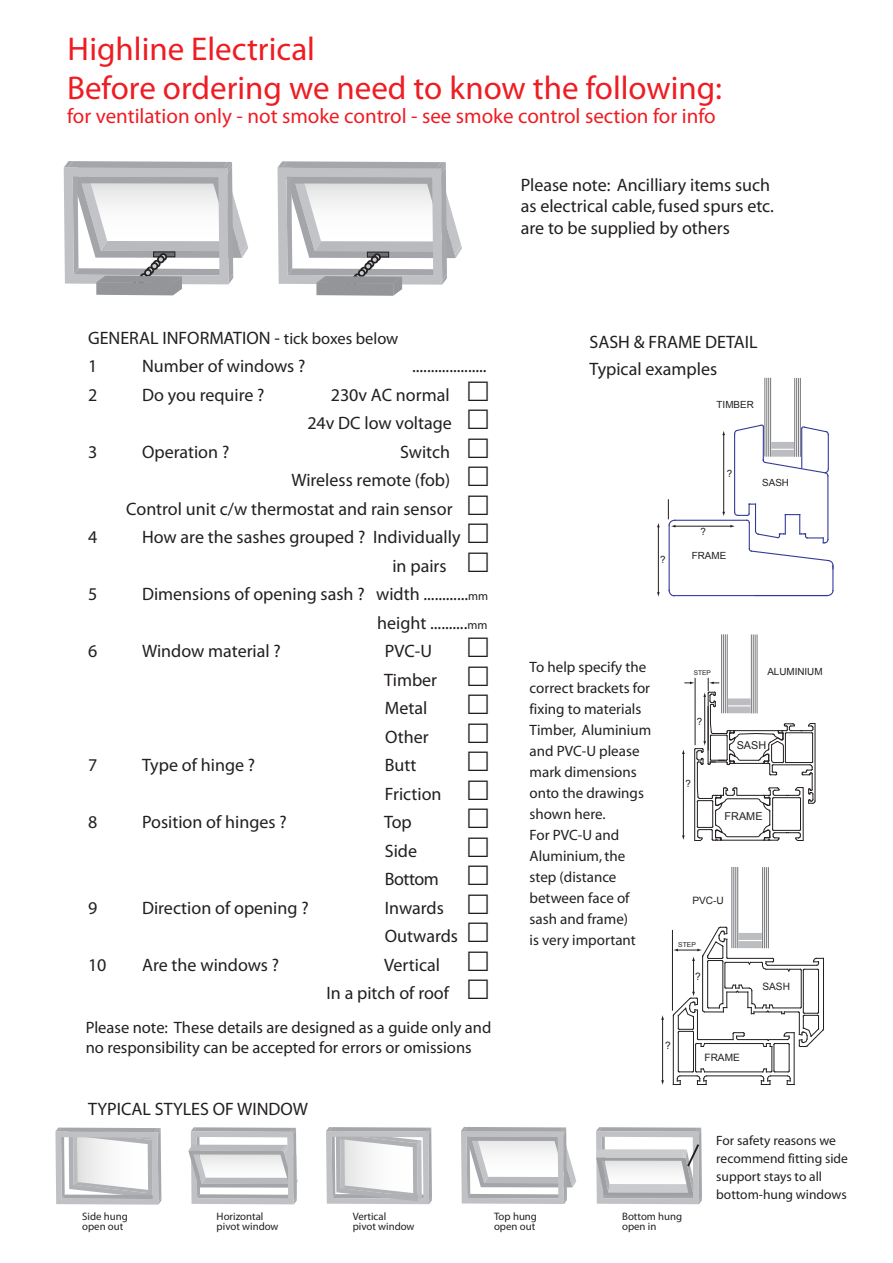
<style>
.page{position:relative;width:893px;height:1263px;background:#fff}
.page>*{position:absolute;margin:0;border:0;box-sizing:border-box;transform-origin:0 0}
.t1{font:33px "Myriad Pro";color:#ee1d23}
.t2{font:21px "Myriad Pro";color:#ee1d23}
.t3{font:18px/28.5px "Myriad Pro";color:#231f20}
.t4{font:18px/21.6px "Myriad";color:#231f20}
.t5{font:18px/28.5px "Myriad Pro";letter-spacing:-.025em;color:#231f20}
.t6{font:16.5px/19.8px "Myriad";color:#231f20}
.t7{font:15px/21px "Myriad";color:#231f20}
.t8{font:13.5px/18px "Myriad";color:#231f20}
.t9{font:10.8px/9.9px "Myriad Pro";color:#231f20}
.t10{font:10.8px "Arial";color:#231f20}
.t11{font:10.2px "Arial";color:#231f20}
.t12{font:9.9px "Arial";color:#231f20}
.t13{font:6.75px "Arial";color:#231f20}
.t14{font:6.6px "Arial";color:#231f20}
.s1{font-size:16.5px}
.s2{font-size:12px}
</style>
<div class="page">
<svg style="left:461px;top:1127px;width:115px;height:77px"></svg>
<svg style="left:188px;top:1127px;width:110px;height:77px"></svg>
<svg style="left:55px;top:1127px;width:106px;height:77px"></svg>
<svg style="left:326px;top:1127px;width:106px;height:77px"></svg>
<svg style="left:596px;top:1127px;width:106px;height:77px"></svg>
<svg style="left:661px;top:1015px;width:3px;height:70px"></svg>
<svg style="left:672px;top:867px;width:152px;height:218px"></svg>
<div style="left:738px;top:941px;width:24px;height:7px;background:#bcbdc0"></div>
<div style="left:738px;top:933px;width:24px;height:7px;background:#bcbdc0"></div>
<svg style="left:64px;top:161px;width:184px;height:134px"></svg>
<svg style="left:277px;top:161px;width:185px;height:135px"></svg>
<svg style="left:657px;top:523px;width:3px;height:74px"></svg>
<svg style="left:682px;top:634px;width:134px;height:207px"></svg>
<svg style="left:668px;top:377px;width:166px;height:220px"></svg>
<h1 class="t1" style="left:68px;top:31px;width:249px">Highline Electrical</h1>
<h1 class="t1" style="left:67px;top:70px;width:656px">Before ordering we need to know the following:</h1>
<p class="t2" style="left:67px;top:105px;width:650px">for ventilation only - not smoke control - see smoke control section for info</p>
<p class="t4" style="left:521px;top:175px;width:255px">Please note: Ancilliary items such as electrical cable, fused spurs etc. are to be supplied by others</p>
<p class="t3" style="left:88px;top:324px;width:312px">GENERAL INFORMATION - <span class="s1">tick boxes below<br></span>1</p>
<p class="t3" style="left:142px;top:352px;width:165px">Number of windows ?</p>
<p class="t3" style="left:412px;top:352px;width:76px">....................</p>
<p class="t3" style="left:88px;top:381px;width:11px">2</p>
<p class="t3" style="left:142px;top:381px;width:124px">Do you require ?</p>
<p class="t3" style="left:307px;top:381px;width:146px;text-align:right">230v AC normal<br>24v DC low voltage</p>
<p class="t3" style="left:88px;top:438px;width:11px">3</p>
<p class="t3" style="left:142px;top:438px;width:89px">Operation ?</p>
<p class="t3" style="left:126px;top:438px;width:328px;text-align:right">Switch<br>Wireless remote (fob)<br>Control unit c/w thermostat and rain sensor</p>
<p class="t3" style="left:88px;top:523px;width:11px">4</p>
<p class="t3" style="left:392px;top:523px;width:70px;text-indent:-250px">How are the sashes grouped ? Individually in pairs</p>
<p class="t3" style="left:88px;top:580px;width:11px">5</p>
<p class="t3" style="left:142px;top:580px;width:348px;text-align:right">Dimensions of opening sash ? width ............<span class="s2">mm </span>height ..........<span class="s2">mm</span></p>
<p class="t3" style="left:88px;top:637px;width:11px">6</p>
<p class="t3" style="left:142px;top:637px;width:140px">Window material ?</p>
<p class="t3" style="left:384px;top:637px;width:55px">PVC-U<br>Timber<br>Metal<br>Other</p>
<p class="t3" style="left:88px;top:751px;width:11px">7</p>
<p class="t3" style="left:142px;top:751px;width:115px">Type of hinge ?</p>
<p class="t3" style="left:385px;top:751px;width:58px">Butt<br>Friction</p>
<p class="t3" style="left:88px;top:808px;width:11px">8</p>
<p class="t3" style="left:142px;top:808px;width:146px">Position of hinges ?</p>
<p class="t5" style="left:384px;top:808px;width:56px">Top<br>Side<br>Bottom</p>
<p class="t3" style="left:88px;top:894px;width:11px">9</p>
<p class="t3" style="left:142px;top:894px;width:168px">Direction of opening ?</p>
<p class="t3" style="left:385px;top:894px;width:75px">Inwards<br>Outwards</p>
<p class="t3" style="left:88px;top:951px;width:20px">10</p>
<p class="t3" style="left:142px;top:951px;width:139px">Are the windows ?</p>
<p class="t3" style="left:326px;top:951px;width:124px;text-indent:58px">Vertical<br>In a pitch of roof</p>
<p class="t6" style="left:86px;top:1018px;width:407px">Please note: These details are designed as a guide only and no responsibility can be accepted for errors or omissions</p>
<p class="t3" style="left:88px;top:1095px;width:222px">TYPICAL STYLES OF WINDOW</p>
<p class="t3" style="left:589px;top:329px;width:170px;line-height:27px">SASH &amp; FRAME DETAIL<br>Typical examples</p>
<p class="t12" style="left:717px;top:398px;width:39px">TIMBER</p>
<p class="t12" style="left:660px;top:553px;width:7px">?</p>
<p class="t12" style="left:700px;top:525px;width:7px">?</p>
<p class="t12" style="left:727px;top:467px;width:7px">?</p>
<p class="t12" style="left:692px;top:549px;width:36px">FRAME</p>
<p class="t12" style="left:762px;top:476px;width:28px">SASH</p>
<p class="t7" style="left:530px;top:657px;width:118px">To help specify the</p>
<p class="t14" style="left:694px;top:668px;width:19px">STEP</p>
<p class="t7" style="left:530px;top:678px;width:123px">correct brackets for fixing to materials<br>Timber, Aluminium and PVC-U please mark dimensions onto the drawings shown here.<br>For PVC-U and<br>Aluminium, the step (distance between face of sash and frame)<br>is very important</p>
<p class="t12" style="left:767px;top:665px;width:57px">ALUMINIUM</p>
<p class="t12" style="left:697px;top:715px;width:7px">?</p>
<p class="t10" style="left:737px;top:738px;width:31px">SASH</p>
<p class="t12" style="left:685px;top:777px;width:7px">?</p>
<p class="t10" style="left:725px;top:809px;width:39px">FRAME</p>
<p class="t11" style="left:692px;top:893px;width:33px">PVC-U</p>
<p class="t13" style="left:678px;top:940px;width:19px">STEP</p>
<p class="t11" style="left:695px;top:969px;width:7px">?</p>
<p class="t11" style="left:665px;top:1039px;width:7px">?</p>
<p class="t11" style="left:762px;top:979px;width:29px">SASH</p>
<p class="t11" style="left:704px;top:1051px;width:37px">FRAME</p>
<p class="t8" style="left:716px;top:1132px;width:133px">For safety reasons we recommend fitting side support stays to all bottom-hung windows</p>
<p class="t9" style="left:82px;top:1211px;width:47px">Side hung open out</p>
<p class="t9" style="left:353px;top:1211px;width:63px">Vertical<br>pivot window</p>
<p class="t9" style="left:622px;top:1211px;width:62px">Bottom hung open in</p>
<p class="t9" style="left:217px;top:1211px;width:63px">Horizontal pivot window</p>
<p class="t9" style="left:494px;top:1211px;width:44px">Top hung open out</p>
</div>
